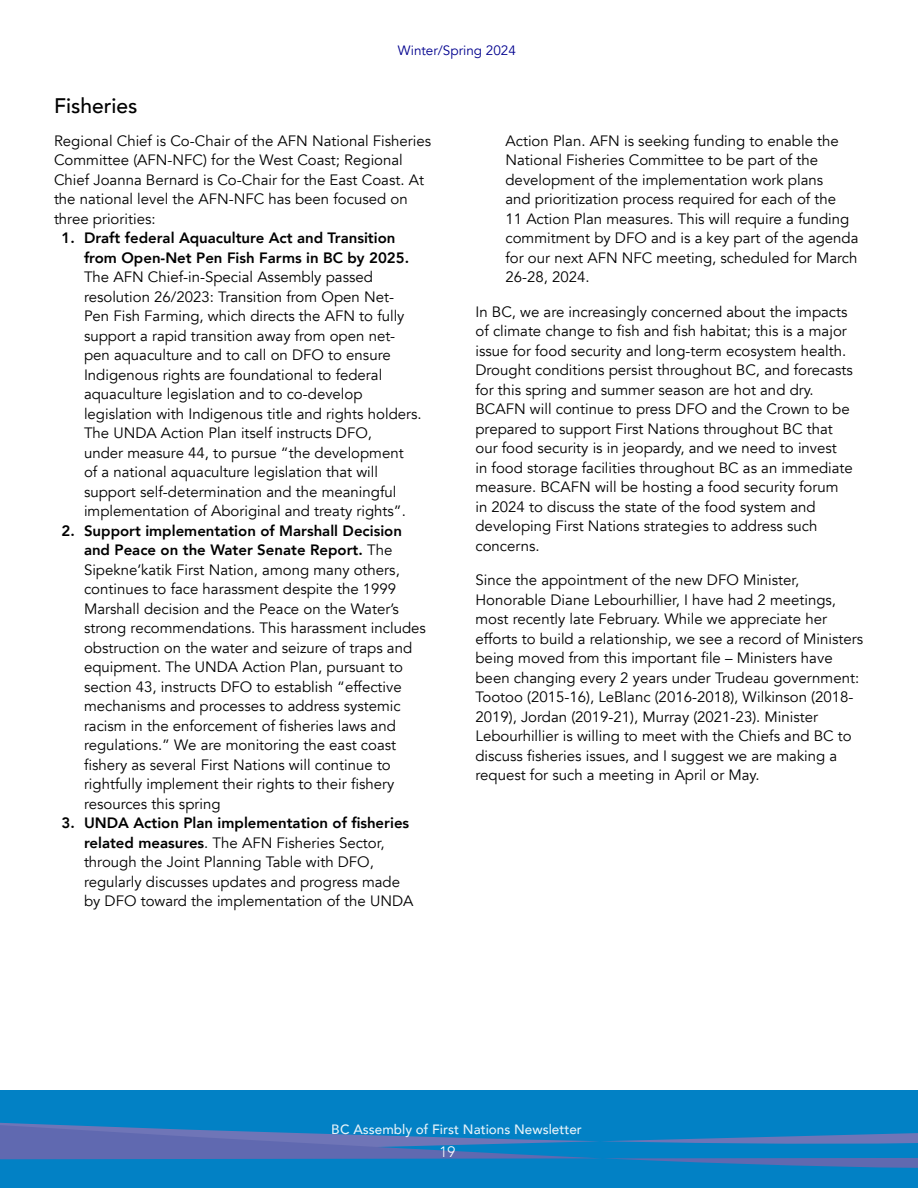
<style>
.page{position:relative;width:918px;height:1188px;background:#fff}
.page>*{position:absolute;margin:0;border:0;box-sizing:border-box;transform-origin:0 0}
.t1{font:500 21px "Avenir";color:#000}
.t2{font:15px/19.5px "Avenir";color:#000}
.t3{font:300 15px "Avenir";color:#fff}
.t4{font:500 13.5px "Avenir";color:#fff}
.t5{font:13.5px "Avenir";color:#00008e}
.s1{font-weight:800}
</style>
<div class="page">
<div style="left:0;top:1090px;width:918px;height:98px;background:#0281c5"></div>
<svg style="left:0;top:1122px;width:918px;height:46px"></svg>
<p class="t5" style="left:398px;top:42px;width:120px">Winter/Spring 2024</p>
<p class="t1" style="left:54px;top:87px;width:85px">Fisheries</p>
<p class="t2" style="left:54px;top:131px;width:379px">Regional Chief is Co-Chair of the AFN National Fisheries Committee (AFN-NFC) for the West Coast; Regional Chief Joanna Bernard is Co-Chair for the East Coast. At the national level the AFN-NFC has been focused on three priorities:</p>
<p class="t2" style="left:84px;top:228px;width:339px;text-indent:-22px"><span class="s1">1. Draft federal Aquaculture Act and Transition from Open-Net Pen Fish Farms in BC by 2025.<br></span>The AFN Chief-in-Special Assembly passed resolution 26/2023: Transition from Open Net-Pen Fish Farming, which directs the AFN to fully support a rapid transition away from open net&shy;pen aquaculture and to call on DFO to ensure Indigenous rights are foundational to federal aquaculture legislation and to co-develop legislation with Indigenous title and rights holders.<br>The UNDA Action Plan itself instructs DFO,<br>under measure 44, to pursue “the development<br>of a national aquaculture legislation that will support self-determination and the meaningful implementation of Aboriginal and treaty rights”.</p>
<p class="t2" style="left:84px;top:521px;width:343px;text-indent:-22px"><span class="s1">2. Support implementation of Marshall Decision and Peace on the Water Senate Report.</span> The Sipekne’katik First Nation, among many others, continues to face harassment despite the 1999<br>Marshall decision and the Peace on the Water’s strong recommendations. This harassment includes obstruction on the water and seizure of traps and equipment. The UNDA Action Plan, pursuant to section 43, instructs DFO to establish “effective mechanisms and processes to address systemic racism in the enforcement of fisheries laws and regulations.” We are monitoring the east coast fishery as several First Nations will continue to rightfully implement their rights to their fishery resources this spring</p>
<p class="t2" style="left:84px;top:813px;width:331px;text-indent:-22px"><span class="s1">3. UNDA Action Plan implementation of fisheries related measures</span>. The AFN Fisheries Sector, through the Joint Planning Table with DFO, regularly discusses updates and progress made by DFO toward the implementation of the UNDA</p>
<p class="t2" style="left:506px;top:131px;width:355px">Action Plan. AFN is seeking funding to enable the National Fisheries Committee to be part of the development of the implementation work plans<br>and prioritization process required for each of the<br>11 Action Plan measures. This will require a funding commitment by DFO and is a key part of the agenda for our next AFN NFC meeting, scheduled for March 26-28, 2024.</p>
<p class="t2" style="left:476px;top:302px;width:379px">In BC, we are increasingly concerned about the impacts of climate change to fish and fish habitat; this is a major issue for food security and long-term ecosystem health.<br>Drought conditions persist throughout BC, and forecasts for this spring and summer season are hot and dry.<br>BCAFN will continue to press DFO and the Crown to be prepared to support First Nations throughout BC that our food security is in jeopardy, and we need to invest<br>in food storage facilities throughout BC as an immediate measure. BCAFN will be hosting a food security forum in 2024 to discuss the state of the food system and developing First Nations strategies to address such concerns.</p>
<p class="t2" style="left:476px;top:570px;width:389px">Since the appointment of the new DFO Minister, Honorable Diane Lebourhillier, I have had 2 meetings, most recently late February. While we appreciate her efforts to build a relationship, we see a record of Ministers being moved from this important file – Ministers have been changing every 2 years under Trudeau government:<br>Tootoo (2015-16), LeBlanc (2016-2018), Wilkinson (2018- 2019), Jordan (2019-21), Murray (2021-23). Minister Lebourhillier is willing to meet with the Chiefs and BC to discuss fisheries issues, and I suggest we are making a request for such a meeting in April or May.</p>
<p class="t4" style="left:332px;top:1118px;width:252px">BC Assembly of First Nations Newsletter</p>
<p class="t3" style="left:440px;top:1142px;width:17px">19</p>
</div>
